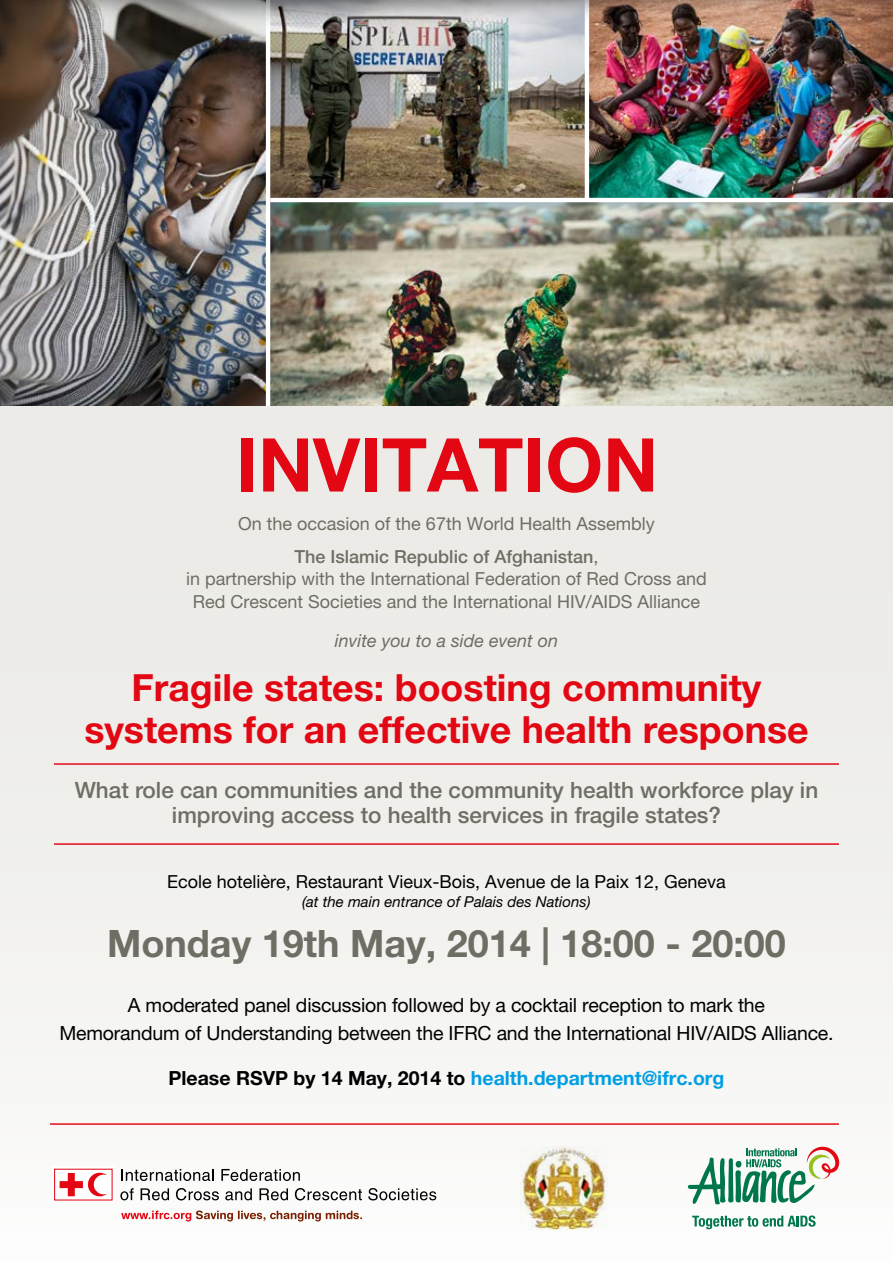
<style>
.page{position:relative;width:893px;height:1263px;background:#fff}
.page>*{position:absolute;margin:0;border:0;box-sizing:border-box;transform-origin:0 0}
.t1{font:700 74.25px "Helvetica Neue LT Pro";color:#e30613}
.t2{font:700 37.8px "Helvetica Neue LT Pro";color:#6e6e64}
.t3{font:700 37.5px/42px "Helvetica Neue LT Pro";color:#e30613;text-align:center}
.t4{font:500 22.5px/25.5px "Helvetica Neue LT Pro";color:#6e6e64;text-align:center}
.t5{font:19.5px/27.9px "Helvetica Neue LT Pro";letter-spacing:-.01em;color:#000;text-align:center}
.t6{font:700 19.5px "Helvetica Neue LT Pro";color:#009fe3}
.t7{font:18px/33px "Helvetica Neue LT Pro";color:#6e6e64;text-align:center}
.t8{font:18px "Helvetica Neue LT Pro";color:#000}
.t9{font:italic 18px "Helvetica Neue LT Pro";color:#6e6e64}
.t10{font:italic 15px "Helvetica Neue LT Pro";color:#000}
.s1{font-weight:500}
.s2{color:#000}
</style>
<div class="page">
<img style="left:0;top:36px;width:266px;height:370px">
<img style="left:270px;top:36px;width:623px;height:370px">
<div style="left:0;top:406px;width:893px;height:857px;background:#ecebe7"></div>
<hr style="left:54px;top:763px;width:785px;height:2px;background:#e30613">
<hr style="left:54px;top:843px;width:785px;height:2px;background:#e30613">
<hr style="left:50px;top:1123px;width:789px;height:2px;background:#e30613">
<svg style="left:688px;top:1147px;width:151px;height:58px;background:#adcbbb"></svg>
<svg style="left:692px;top:1215px;width:124px;height:14px;background:#a0cbba"></svg>
<svg style="left:121px;top:1169px;width:93px;height:12px"></svg>
<svg style="left:221px;top:1169px;width:79px;height:12px"></svg>
<svg style="left:120px;top:1188px;width:14px;height:12px"></svg>
<svg style="left:141px;top:1188px;width:28px;height:12px"></svg>
<svg style="left:176px;top:1188px;width:43px;height:12px"></svg>
<svg style="left:225px;top:1188px;width:27px;height:12px"></svg>
<svg style="left:259px;top:1188px;width:29px;height:12px"></svg>
<svg style="left:295px;top:1188px;width:67px;height:12px"></svg>
<svg style="left:368px;top:1188px;width:68px;height:12px"></svg>
<svg style="left:52px;top:1166px;width:63px;height:36px"></svg>
<svg style="left:60px;top:1173px;width:47px;height:23px"></svg>
<svg style="left:121px;top:1210px;width:241px;height:11px;background:#ddb7b1"></svg>
<hr style="left:585px;top:0;width:4px;height:200px;background:#fff">
<hr style="left:270px;top:198px;width:623px;height:4px;background:#fff">
<img style="left:0;top:0;width:893px;height:36px">
<img style="left:520px;top:1147px;width:88px;height:82px">
<h1 class="t1" style="left:236px;top:419px;width:423px">INVITATION</h1>
<p class="t7" style="left:238px;top:506px;width:418px">On the occasion of the 67th World Health Assembly<br><span class="s1">The Islamic Republic of Afghanistan</span>,</p>
<p class="t7" style="left:186px;top:567px;width:522px;line-height:22.5px">in partnership with the International Federation of Red Cross and<br>Red Crescent Societies and the International HIV/AIDS Alliance</p>
<p class="t9" style="left:335px;top:630px;width:225px">invite you to a side event on</p>
<h3 class="t3" style="left:84px;top:666px;width:726px">Fragile states: boosting community systems for an effective health response</h3>
<p class="t4" style="left:75px;top:777px;width:745px">What role can communities and the community health workforce play in improving access to health services in fragile states?</p>
<p class="t8" style="left:167px;top:870px;width:560px">Ecole hotelière, Restaurant Vieux-Bois, Avenue de la Paix 12, Geneva</p>
<p class="t10" style="left:302px;top:893px;width:290px">(at the main entrance of Palais des Nations)</p>
<h2 class="t2" style="left:107px;top:920px;width:680px">Monday 19th May, 2014 | 18:00 - 20:00</h2>
<p class="t5" style="left:59px;top:991px;width:776px">A moderated panel discussion followed by a cocktail reception to mark the<br>Memorandum of Understanding between the IFRC and the International HIV/AIDS Alliance.</p>
<p class="t6" style="left:169px;top:1066px;width:557px"><span class="s2">Please RSVP by 14 May, 2014 to</span> health.department@ifrc.org</p>
</div>
